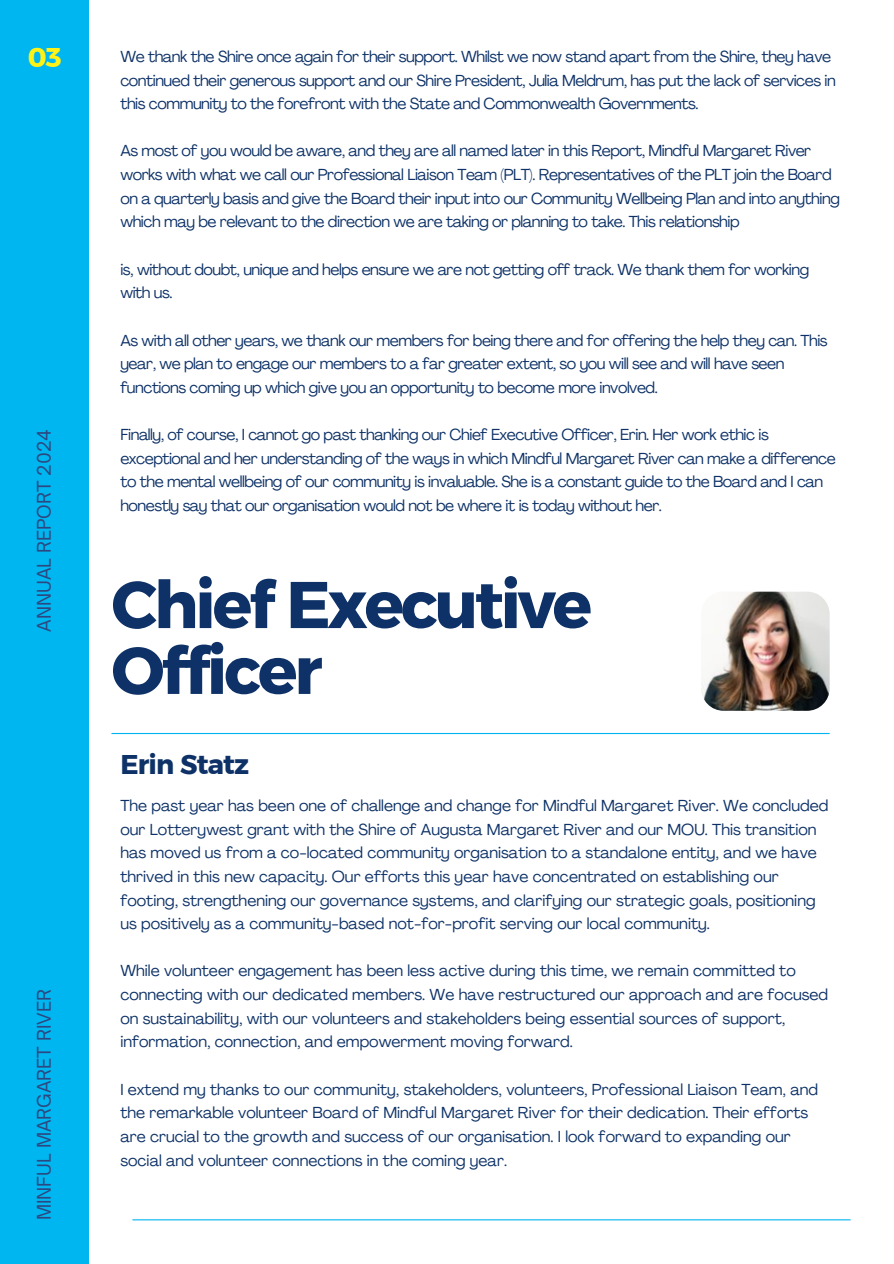
<style>
.page{position:relative;width:894px;height:1264px;background:#fff}
.page>*{position:absolute;margin:0;border:0;box-sizing:border-box;transform-origin:0 0}
.t1{font:65.85px/65.8px "Kief Montaser Bold";letter-spacing:-.05em;color:#0e3267}
.t2{font:27px "Kief Montaser Bold";letter-spacing:-.03em;color:#0e3267}
.t3{font:27px "Kief Montaser Bold";color:#fff216}
.t4{font:18px "Open Sauce One";color:#2d4880}
.t5{font:15.75px/23.7px "Agrandir";letter-spacing:-.03em;color:#0e3267}
.t6{font:15.75px/23.7px "Agrandir";color:#0e3267}
</style>
<div class="page">
<div style="left:0;top:0;width:89px;height:1263px;background:#00b6f0"></div>
<hr style="left:111px;top:733px;width:718px;height:1px;background:#00b6f0">
<hr style="left:132px;top:1219px;width:718px;height:1px;background:#00b6f0">
<img style="left:701px;top:591px;width:128px;height:119px;border-radius:22px">
<p class="t3" style="left:28px;top:41px;width:35px">03</p>
<p class="t4" style="left:33px;top:631px;width:204px;rotate:-90deg">ANNUAL REPORT 2024</p>
<p class="t4" style="left:33px;top:1220px;width:232px;rotate:-90deg">MINFUL MARGARET RIVER</p>
<h1 class="t5" style="left:120px;top:46px;width:716px">We thank the Shire once again for their support. Whilst we now stand apart from the Shire, they have continued their generous support and our Shire President, Julia Meldrum, has put the lack of services in this community to the forefront with the State and Commonwealth Governments.</h1>
<p class="t5" style="left:120px;top:141px;width:720px">As most of you would be aware, and they are all named later in this Report, Mindful Margaret River works with what we call our Professional Liaison Team (PLT). Representatives of the PLT join the Board on a quarterly basis and give the Board their input into our Community Wellbeing Plan and into anything which may be relevant to the direction we are taking or planning to take. This relationship</p>
<p class="t5" style="left:120px;top:259px;width:690px">is, without doubt, unique and helps ensure we are not getting off track. We thank them for working with us.</p>
<p class="t5" style="left:120px;top:330px;width:708px">As with all other years, we thank our members for being there and for offering the help they can. This year, we plan to engage our members to a far greater extent, so you will see and will have seen functions coming up which give you an opportunity to become more involved.</p>
<h2 class="t5" style="left:120px;top:424px;width:716px">Finally, of course, I cannot go past thanking our Chief Executive Officer, Erin. Her work ethic is exceptional and her understanding of the ways in which Mindful Margaret River can make a difference to the mental wellbeing of our community is invaluable. She is a constant guide to the Board and I can honestly say that our organisation would not be where it is today without her.</h2>
<p class="t1" style="left:111px;top:571px;width:482px">Chief Executive<br>Officer</p>
<p class="t2" style="left:120px;top:748px;width:130px">Erin Statz</p>
<p class="t6" style="left:120px;top:795px;width:709px">The past year has been one of challenge and change for Mindful Margaret River. We concluded our Lotterywest grant with the Shire of Augusta Margaret River and our MOU. This transition has moved us from a co-located community organisation to a standalone entity, and we have thrived in this new capacity. Our efforts this year have concentrated on establishing our footing, strengthening our governance systems, and clarifying our strategic goals, positioning us positively as a community-based not-for-profit serving our local community.</p>
<h3 class="t6" style="left:120px;top:960px;width:709px">While volunteer engagement has been less active during this time, we remain committed to connecting with our dedicated members. We have restructured our approach and are focused on sustainability, with our volunteers and stakeholders being essential sources of support, information, connection, and empowerment moving forward.</h3>
<h3 class="t6" style="left:120px;top:1078px;width:699px">I extend my thanks to our community, stakeholders, volunteers, Professional Liaison Team, and the remarkable volunteer Board of Mindful Margaret River for their dedication. Their efforts are crucial to the growth and success of our organisation. I look forward to expanding our social and volunteer connections in the coming year.</h3>
</div>
